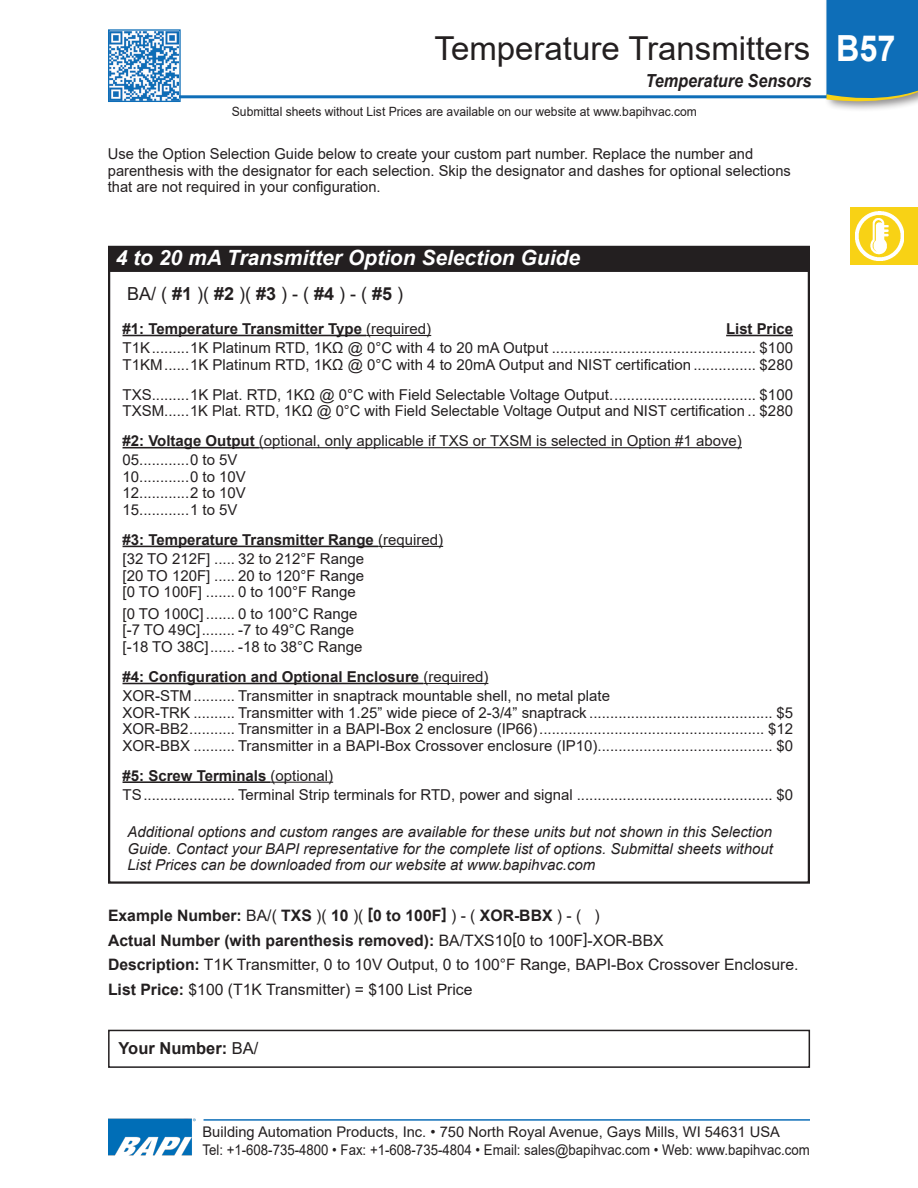
<style>
.page{position:relative;width:918px;height:1188px;background:#fff}
.page>*{position:absolute;margin:0;border:0;box-sizing:border-box;transform-origin:0 0}
.t1{font:700 36px "Arial";color:#fff;scale:.9 1}
.Sub_Section_Title{font:33px "Arial";color:#231f20}
.t2{font:italic 700 21px "Arial";color:#fff}
.t3{font:18px "Arial";color:#231f20}
.t4{font:italic 700 18px "Arial";color:#231f20;scale:.9 1}
.t5{font:700 16.5px "Arial";color:#231f20}
.t6{font:15.75px "Arial";color:#231f20}
.t7{font:700 15.75px "Arial";color:#231f20}
.t8{font:15px/16.5px "Arial";color:#231f20}
.t9{font:italic 15px/16.5px "Arial";color:#231f20;text-align:justify}
.t10{font:700 15px "Arial";color:#231f20}
.t11{font:14.7px/18px "Arial";color:#231f20}
.t12{font:12.75px "Arial";color:#231f20;scale:.95 1}
.s1{font-weight:700}
.s2{font-weight:400}
</style>
<div class="page">
<hr style="left:124px;top:95px;width:728px;height:3px;background:#0e6eb8">
<img style="left:110px;top:31px;width:69px;height:69px">
<div style="left:108px;top:29px;width:73px;height:73px;border:1px solid #0e6eb8"></div>
<div style="left:823px;top:0;width:95px;height:112px;background:#231f20;opacity:.5"></div>
<svg style="left:826px;top:0;width:92px;height:106px;background:#2277b4"></svg>
<hr style="left:204px;top:1119px;width:606px;height:2px;background:#0e6eb8">
<img style="left:108px;top:1118px;width:87px;height:38px">
<div style="left:850px;top:208px;width:68px;height:57px;background:#f8d215"></div>
<img style="left:856px;top:212px;width:48px;height:48px">
<hr style="left:123px;top:335px;width:243px;height:1px;background:#231f20">
<hr style="left:366px;top:335px;width:65px;height:1px;background:#231f20">
<hr style="left:726px;top:335px;width:67px;height:1px;background:#231f20">
<hr style="left:123px;top:447px;width:136px;height:1px;background:#231f20">
<hr style="left:259px;top:447px;width:483px;height:1px;background:#231f20">
<hr style="left:123px;top:546px;width:255px;height:1px;background:#231f20">
<hr style="left:378px;top:546px;width:65px;height:1px;background:#231f20">
<hr style="left:123px;top:683px;width:300px;height:1px;background:#231f20">
<hr style="left:423px;top:683px;width:65px;height:1px;background:#231f20">
<hr style="left:123px;top:781px;width:148px;height:2px;background:#231f20">
<hr style="left:271px;top:782px;width:62px;height:1px;background:#231f20">
<div style="left:109px;top:247px;width:700px;height:24px;background:#231f20"></div>
<div style="left:108px;top:246px;width:702px;height:26px;border:2px solid #231f20"></div>
<div style="left:108px;top:1030px;width:702px;height:38px;border:2px solid #231f20"></div>
<p class="Sub_Section_Title" style="left:435px;top:25px;width:377px">Temperature Transmitters</p>
<p class="t4" style="left:646px;top:69px;width:186px">Temperature Sensors</p>
<p class="t12" style="left:232px;top:103px;width:491px">Submittal sheets without List Prices are available on our website at www.bapihvac.com</p>
<p class="t8" style="left:108px;top:146px;width:685px">Use the Option Selection Guide below to create your custom part number. Replace the number and parenthesis with the designator for each selection. Skip the designator and dashes for optional selections that are not required in your configuration.</p>
<p class="t2" style="left:116px;top:244px;width:466px">4 to 20 mA Transmitter Option Selection Guide</p>
<p class="t3" style="left:127px;top:281px;width:278px">BA/ ( <span class="s1">#1</span> )( <span class="s1">#2</span> )( <span class="s1">#3</span> ) - ( <span class="s1">#4</span> ) - ( <span class="s1">#5</span> )</p>
<p class="t10" style="left:123px;top:318px;width:310px">#1: Temperature Transmitter Type <span class="s2">(required)</span></p>
<p class="t10" style="left:726px;top:318px;width:68px">List Price</p>
<p class="t8" style="left:123px;top:340px;width:672px">T1K.........1K Platinum RTD, 1KΩ @ 0°C with 4 to 20 mA Output ................................................. $100</p>
<p class="t8" style="left:123px;top:356px;width:672px">T1KM......1K Platinum RTD, 1KΩ @ 0°C with 4 to 20mA Output and NIST certification ............... $280</p>
<p class="t8" style="left:123px;top:386px;width:672px">TXS.........1K Plat. RTD, 1KΩ @ 0°C with Field Selectable Voltage Output................................... $100</p>
<p class="t8" style="left:123px;top:403px;width:672px">TXSM......1K Plat. RTD, 1KΩ @ 0°C with Field Selectable Voltage Output and NIST certification .. $280</p>
<p class="t8" style="left:123px;top:433px;width:621px"><span class="s1">#2: Voltage Output</span> (optional, only applicable if TXS or TXSM is selected in Option #1 above)</p>
<p class="t8" style="left:123px;top:452px;width:117px">05............0 to 5V</p>
<p class="t8" style="left:123px;top:468px;width:125px">10............0 to 10V</p>
<p class="t8" style="left:123px;top:485px;width:125px">12............2 to 10V</p>
<p class="t8" style="left:123px;top:501px;width:117px">15............1 to 5V</p>
<p class="t10" style="left:123px;top:529px;width:322px">#3: Temperature Transmitter Range <span class="s2">(required)</span></p>
<p class="t8" style="left:123px;top:550px;width:243px">[32 TO 212F] ..... 32 to 212°F Range</p>
<p class="t8" style="left:123px;top:567px;width:243px">[20 TO 120F] ..... 20 to 120°F Range</p>
<p class="t8" style="left:123px;top:583px;width:235px">[0 TO 100F] ....... 0 to 100°F Range</p>
<p class="t8" style="left:123px;top:605px;width:236px">[0 TO 100C] ....... 0 to 100°C Range</p>
<p class="t8" style="left:123px;top:622px;width:233px">[-7 TO 49C]........ -7 to 49°C Range</p>
<p class="t8" style="left:123px;top:638px;width:241px">[-18 TO 38C]...... -18 to 38°C Range</p>
<p class="t10" style="left:123px;top:666px;width:367px">#4: Configuration and Optional Enclosure <span class="s2">(required)</span></p>
<p class="t8" style="left:123px;top:688px;width:489px">XOR-STM.......... Transmitter in snaptrack mountable shell, no metal plate</p>
<p class="t8" style="left:123px;top:704px;width:672px">XOR-TRK .......... Transmitter with 1.25” wide piece of 2-3/4” snaptrack ............................................ $5</p>
<p class="t8" style="left:123px;top:721px;width:672px">XOR-BB2........... Transmitter in a BAPI-Box 2 enclosure (IP66)...................................................... $12</p>
<p class="t8" style="left:123px;top:737px;width:672px">XOR-BBX .......... Transmitter in a BAPI-Box Crossover enclosure (IP10).......................................... $0</p>
<p class="t10" style="left:123px;top:765px;width:212px">#5: Screw Terminals <span class="s2">(optional)</span></p>
<p class="t8" style="left:123px;top:786px;width:672px">TS...................... Terminal Strip terminals for RTD, power and signal ............................................... $0</p>
<p class="t9" style="left:128px;top:824px;width:647px">Additional options and custom ranges are available for these units but not shown in this Selection Guide. Contact your BAPI representative for the complete list of options. Submittal sheets without List Prices can be downloaded from our website at www.bapihvac.com</p>
<p class="t7" style="left:108px;top:904px;width:493px">Example Number: <span class="s2">BA/(</span> TXS <span class="s2">)(</span> 10 <span class="s2">)(</span> [0 to 100F] <span class="s2">) - (</span> XOR-BBX <span class="s2">) - ( )</span></p>
<p class="t7" style="left:108px;top:929px;width:557px">Actual Number (with parenthesis removed): <span class="s2">BA/TXS10[0 to 100F]-XOR-BBX</span></p>
<p class="t6" style="left:108px;top:954px;width:692px"><span class="s1">Description:</span> T1K Transmitter, 0 to 10V Output, 0 to 100°F Range, BAPI-Box Crossover Enclosure.</p>
<p class="t6" style="left:108px;top:979px;width:366px"><span class="s1">List Price:</span> $100 (T1K Transmitter) = $100 List Price</p>
<p class="t5" style="left:119px;top:1036px;width:141px">Your Number: <span class="s2">BA/</span></p>
<h1 class="t1" style="left:836px;top:23px;width:68px">B57</h1>
<p class="t11" style="left:202px;top:1123px;width:609px">Building Automation Products, Inc. • 750 North Royal Avenue, Gays Mills, WI 54631 USA<br>Tel: +1-608-735-4800 • Fax: +1-608-735-4804 • Email: sales@bapihvac.com • Web: www.bapihvac.com</p>
</div>
